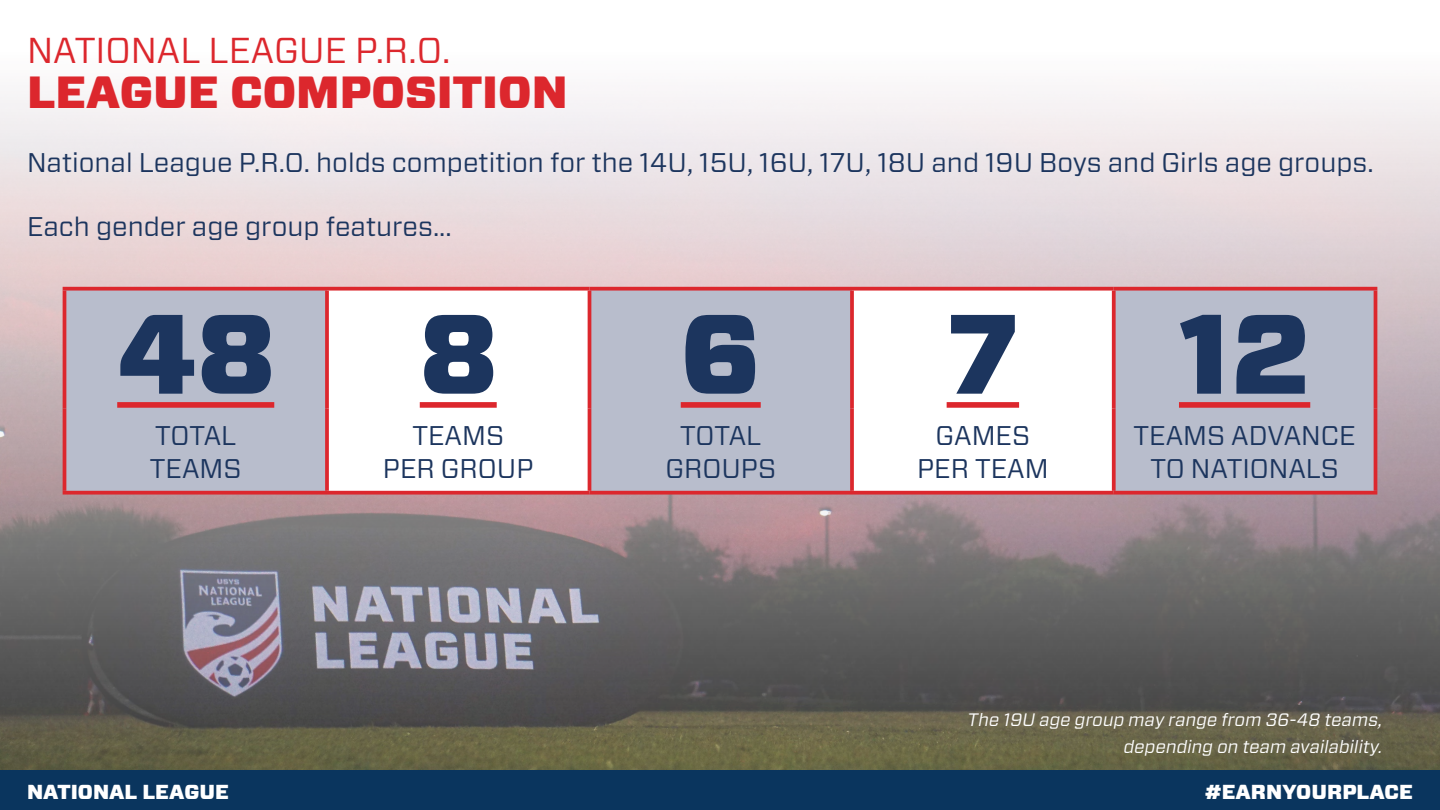
<style>
.page{position:relative;width:1440px;height:810px;background:#fff}
.page>*{position:absolute;margin:0;border:0;box-sizing:border-box;transform-origin:0 0}
.t1{font:900 112.5px "Forza";color:#1c355e}
.t2{font:900 45px "Forza";color:#dc272d}
.t3{font:36px "Forza";color:#dc272d}
.t4{font:27px "Forza";color:#1c355e}
.t5{font:900 20.25px "Forza";color:#fff}
.t6{font:italic 18px "Forza";color:#fff}
</style>
<div class="page">
<img style="left:0;top:91px;width:1440px;height:679px">
<div style="left:66px;top:291px;width:1308px;height:200px;background:#b8bdcc"></div>
<svg style="left:329px;top:291px;width:783px;height:200px"></svg>
<svg style="left:327px;top:287px;width:263px;height:4px"></svg>
<svg style="left:852px;top:287px;width:262px;height:4px"></svg>
<svg style="left:327px;top:491px;width:263px;height:4px"></svg>
<svg style="left:852px;top:491px;width:262px;height:4px"></svg>
<svg style="left:63px;top:287px;width:264px;height:4px"></svg>
<svg style="left:325px;top:291px;width:4px;height:118px"></svg>
<svg style="left:325px;top:409px;width:4px;height:82px"></svg>
<svg style="left:63px;top:491px;width:264px;height:4px"></svg>
<hr style="left:63px;top:291px;width:3px;height:118px;background:#dc272d">
<hr style="left:63px;top:409px;width:3px;height:82px;background:#dc272d">
<svg style="left:590px;top:287px;width:262px;height:4px"></svg>
<hr style="left:588px;top:291px;width:3px;height:118px;background:#dc272d">
<svg style="left:850px;top:291px;width:4px;height:118px"></svg>
<hr style="left:588px;top:409px;width:3px;height:82px;background:#dc272d">
<svg style="left:850px;top:409px;width:4px;height:82px"></svg>
<svg style="left:590px;top:491px;width:262px;height:4px"></svg>
<svg style="left:1114px;top:287px;width:263px;height:4px"></svg>
<svg style="left:1112px;top:291px;width:4px;height:118px"></svg>
<hr style="left:1374px;top:291px;width:3px;height:118px;background:#dc272d">
<svg style="left:1112px;top:409px;width:4px;height:82px"></svg>
<hr style="left:1374px;top:409px;width:3px;height:82px;background:#dc272d">
<svg style="left:1114px;top:491px;width:263px;height:4px"></svg>
<div style="left:117px;top:402px;width:157px;height:6px;background:#dc272d"></div>
<div style="left:420px;top:402px;width:77px;height:6px;background:#dc272d"></div>
<div style="left:681px;top:402px;width:80px;height:6px;background:#dc272d"></div>
<div style="left:947px;top:402px;width:72px;height:6px;background:#dc272d"></div>
<div style="left:1179px;top:402px;width:131px;height:6px;background:#dc272d"></div>
<div style="left:0;top:770px;width:1440px;height:40px;background:#0a355e"></div>
<p class="t3" style="left:27px;top:26px;width:425px">NATIONAL LEAGUE P.R.O.</p>
<p class="t2" style="left:27px;top:62px;width:542px">LEAGUE COMPOSITION</p>
<p class="t4" style="left:27px;top:144px;width:1348px">National League P.R.O. holds competition for the 14U, 15U, 16U, 17U, 18U and 19U Boys and Girls age groups.</p>
<p class="t4" style="left:27px;top:209px;width:426px">Each gender age group features...</p>
<p class="t1" style="left:117px;top:279px;width:159px">48</p>
<p class="t1" style="left:420px;top:279px;width:78px">8</p>
<p class="t1" style="left:681px;top:279px;width:81px">6</p>
<p class="t1" style="left:947px;top:279px;width:74px">7</p>
<p class="t1" style="left:1179px;top:279px;width:133px">12</p>
<p class="t4" style="left:155px;top:418px;width:83px">TOTAL</p>
<p class="t4" style="left:150px;top:450px;width:93px">TEAMS</p>
<p class="t4" style="left:412px;top:418px;width:93px">TEAMS</p>
<p class="t4" style="left:383px;top:450px;width:152px">PER GROUP</p>
<p class="t4" style="left:680px;top:418px;width:83px">TOTAL</p>
<p class="t4" style="left:665px;top:450px;width:112px">GROUPS</p>
<p class="t4" style="left:936px;top:418px;width:96px">GAMES</p>
<p class="t4" style="left:917px;top:450px;width:133px">PER TEAM</p>
<p class="t4" style="left:1134px;top:418px;width:223px">TEAMS ADVANCE</p>
<p class="t4" style="left:1150px;top:450px;width:190px">TO NATIONALS</p>
<p class="t6" style="left:967px;top:708px;width:420px">The 19U age group may range from 36-48 teams,</p>
<p class="t6" style="left:1123px;top:735px;width:264px">depending on team availability.</p>
<p class="t5" style="left:27px;top:779px;width:203px">NATIONAL LEAGUE</p>
<p class="t5" style="left:1205px;top:779px;width:210px">#EARNYOURPLACE</p>
</div>
